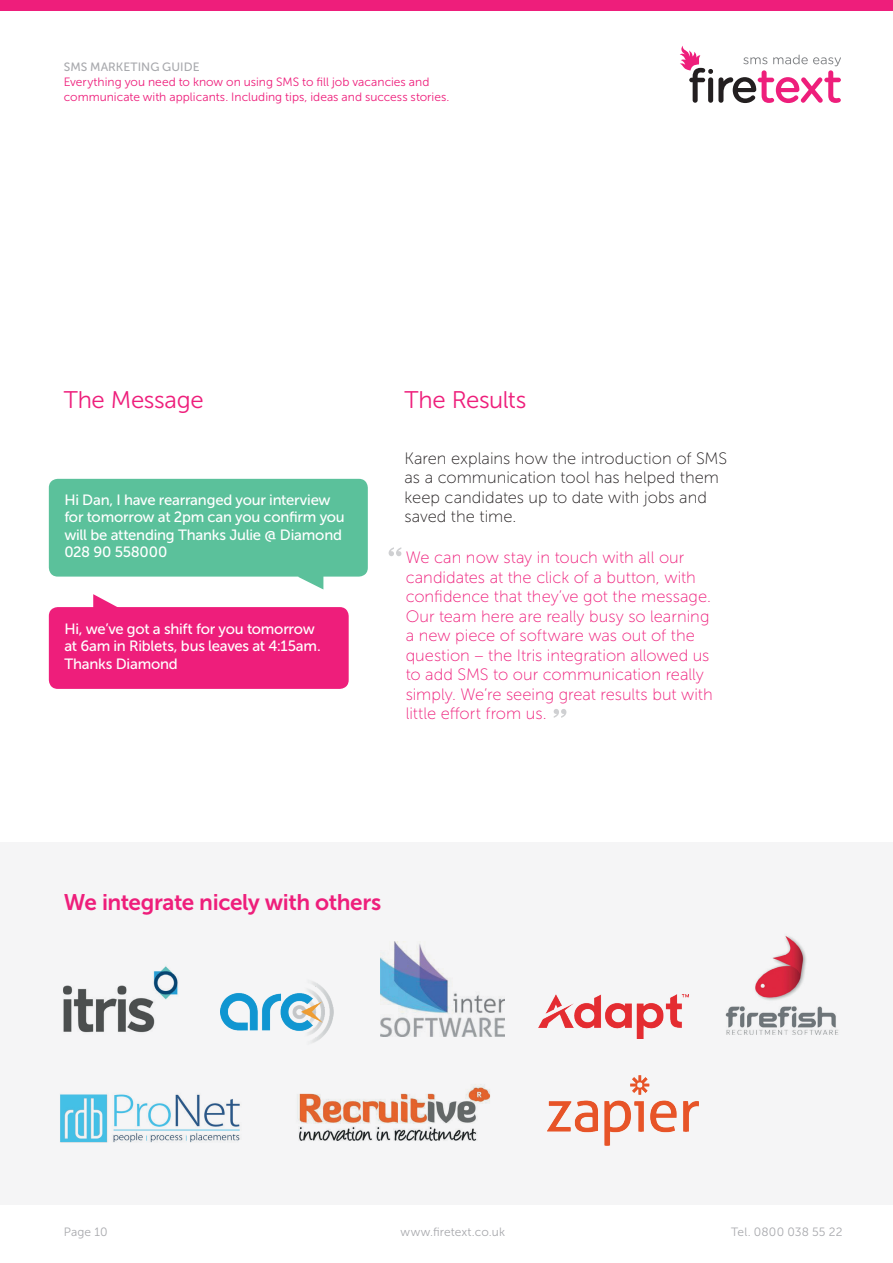
<style>
.page{position:relative;width:893px;height:1263px;background:#fff}
.page>*{position:absolute;margin:0;border:0;box-sizing:border-box;transform-origin:0 0}
.t1{font:24px "Museo Sans 300";letter-spacing:-.015em;color:#ee1e7b}
.t2{font:22.5px "Museo Sans 700";letter-spacing:-.02em;color:#ee1e7b}
.t3{font:16.5px/19.5px "Museo Sans 100";color:#ee1e7b}
.t4{font:16.5px/19.5px "Museo Sans 100";color:#231f20}
.t5{font:14.85px/17.5px "Museo Sans 500";letter-spacing:-.015em;color:#fff}
.t6{font:12px/15px "Museo Sans 300";color:#ee1e7b}
.t7{font:12px "Museo Sans 300";letter-spacing:.01em;color:#a8a9ad}
.t8{font:12px "Museo Sans 500";letter-spacing:.005em;color:#a8a9ad}
</style>
<div class="page">
<div style="left:0;top:0;width:893px;height:11px;background:#ee1e7b"></div>
<svg style="left:680px;top:46px;width:161px;height:57px"></svg>
<div style="left:0;top:842px;width:893px;height:362px;background:#f5f5f6"></div>
<img style="left:63px;top:966px;width:115px;height:67px">
<img style="left:60px;top:1094px;width:180px;height:49px">
<img style="left:221px;top:981px;width:113px;height:62px">
<svg style="left:389px;top:547px;width:12px;height:9px"></svg>
<svg style="left:554px;top:709px;width:12px;height:9px"></svg>
<div style="left:49px;top:479px;width:319px;height:98px;background:#5bc19b;border-radius:9px"></div>
<svg style="left:298px;top:576px;width:25px;height:13px"></svg>
<div style="left:49px;top:607px;width:300px;height:82px;background:#ee1e7b;border-radius:9px"></div>
<svg style="left:93px;top:594px;width:30px;height:14px"></svg>
<img style="left:380px;top:942px;width:124px;height:94px">
<img style="left:548px;top:1076px;width:150px;height:69px">
<img style="left:297px;top:1084px;width:194px;height:57px">
<img style="left:538px;top:995px;width:151px;height:44px">
<img style="left:725px;top:936px;width:114px;height:99px">
<p class="t8" style="left:64px;top:60px;width:137px">SMS MARKETING GUIDE</p>
<p class="t6" style="left:64px;top:74px;width:387px">Everything you need to know on using SMS to fill job vacancies and communicate with applicants. Including tips, ideas and success stories.</p>
<h1 class="t1" style="left:64px;top:387px;width:141px">The Message</h1>
<h1 class="t1" style="left:405px;top:387px;width:123px">The Results</h1>
<p class="t4" style="left:405px;top:449px;width:324px">Karen explains how the introduction of SMS as a communication tool has helped them keep candidates up to date with jobs and saved the time.</p>
<p class="t5" style="left:64px;top:491px;width:282px">Hi Dan, I have rearranged your interview for tomorrow at 2pm can you confirm you will be attending Thanks Julie @ Diamond<br>028 90 558000</p>
<p class="t3" style="left:406px;top:548px;width:309px">We can now stay in touch with all our candidates at the click of a button, with confidence that they’ve got the message.<br>Our team here are really busy so learning a new piece of software was out of the question – the Itris integration allowed us to add SMS to our communication really simply. We’re seeing great results but with little effort from us.</p>
<p class="t5" style="left:64px;top:620px;width:258px">Hi, we’ve got a shift for you tomorrow at 6am in Riblets, bus leaves at 4:15am.<br>Thanks Diamond</p>
<h2 class="t2" style="left:64px;top:890px;width:319px">We integrate nicely with others</h2>
<p class="t7" style="left:64px;top:1225px;width:45px">Page 10</p>
<p class="t7" style="left:401px;top:1225px;width:106px">www.firetext.co.uk</p>
<p class="t7" style="left:731px;top:1225px;width:113px">Tel. 0800 038 55 22</p>
</div>
